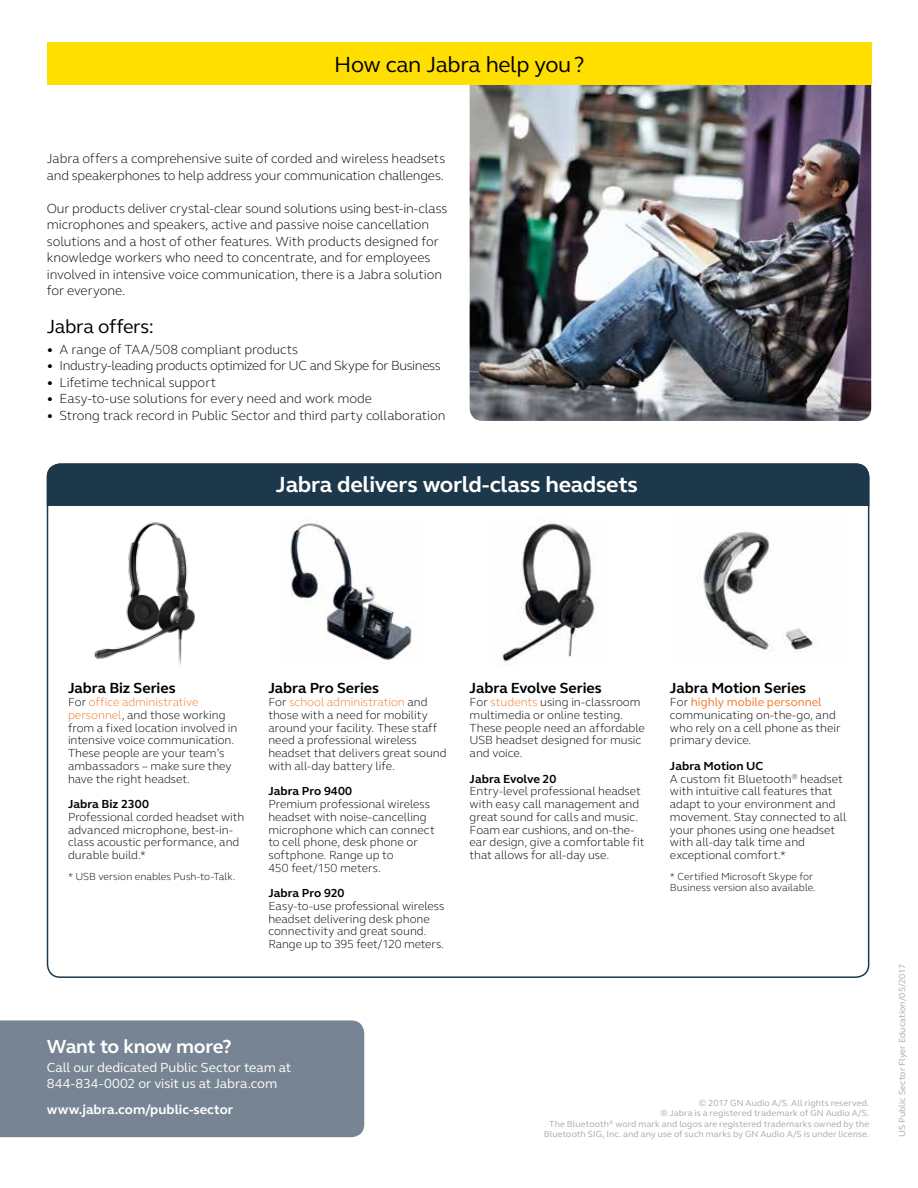
<style>
.page{position:relative;width:918px;height:1188px;background:#fff}
.page>*{position:absolute;margin:0;border:0;box-sizing:border-box;transform-origin:0 0}
.t1{font:700 22.5px "GN Elliot";letter-spacing:-.01em;color:#fff}
.t2{font:22.5px "GN Elliot";letter-spacing:-.015em;color:#000}
.t3{font:700 19.5px "GN Elliot";letter-spacing:-.015em;color:#fff}
.t4{font:19.5px "GN Elliot";letter-spacing:-.015em;color:#000}
.t5{font:700 15px "GN Elliot";letter-spacing:-.005em;color:#000}
.t6{font:300 13.5px/16.5px "GN Elliot";letter-spacing:-.005em;color:#000}
.t7{font:13.5px/16.5px "GN Elliot";letter-spacing:-.005em;color:#fff}
.t8{font:300 13.5px "GN Elliot";letter-spacing:-.025em;color:#000}
.t9{font:700 13.5px "GN Elliot";color:#fff}
.t10{font:300 12px/12.8px "GN Elliot";color:#000}
.t11{font:700 12px "GN Elliot";letter-spacing:.005em;color:#000}
.t12{font:300 10.5px/10.5px "GN Elliot";letter-spacing:.005em;color:#000}
.t13{font:9px/10.5px "GN Elliot";letter-spacing:.01em;color:#ada7a3;text-align:right}
.s1{color:#f47721}
.s2{font-weight:400;color:#f47721}
.s3{font-weight:700}
</style>
<div class="page">
<img style="left:470px;top:85px;width:401px;height:336px">
<div style="left:47px;top:43px;width:824px;height:42px;background:#ffdf00"></div>
<div style="left:0;top:1020px;width:364px;height:117px;background:#768493"></div>
<div style="left:46px;top:463px;width:824px;height:44px;background:#1e384b"></div>
<img style="left:290px;top:519px;width:122px;height:142px">
<img style="left:501px;top:523px;width:96px;height:142px">
<img style="left:703px;top:531px;width:111px;height:122px">
<img style="left:93px;top:522px;width:102px;height:144px">
<h1 class="t2" style="left:334px;top:50px;width:252px">How can Jabra help you ?</h1>
<p class="t6" style="left:47px;top:150px;width:400px">Jabra offers a comprehensive suite of corded and wireless headsets and speakerphones to help address your communication challenges.</p>
<p class="t6" style="left:47px;top:199px;width:402px">Our products deliver crystal-clear sound solutions using best-in-class microphones and speakers, active and passive noise cancellation solutions and a host of other features. With products designed for knowledge workers who need to concentrate, and for employees involved in intensive voice communication, there is a Jabra solution for everyone.</p>
<h2 class="t4" style="left:47px;top:313px;width:109px">Jabra offers:</h2>
<p class="t6" style="left:47px;top:340px;width:253px">• A range of TAA/508 compliant products</p>
<p class="t8" style="left:47px;top:357px;width:396px">• Industry-leading products optimized for UC and Skype for Business</p>
<p class="t6" style="left:47px;top:373px;width:171px">• Lifetime technical support</p>
<p class="t6" style="left:47px;top:390px;width:327px">• Easy-to-use solutions for every need and work mode</p>
<p class="t6" style="left:47px;top:406px;width:400px">• Strong track record in Public Sector and third party collaboration</p>
<h1 class="t1" style="left:276px;top:470px;width:364px">Jabra delivers world-class headsets</h1>
<p class="t5" style="left:68px;top:678px;width:109px">Jabra Biz Series</p>
<p class="t10" style="left:68px;top:695px;width:171px">For <span class="s1">office administrative personnel</span>, and those working from a fixed location involved in intensive voice communication.<br>These people are your team’s ambassadors – make sure they have the right headset.</p>
<p class="t11" style="left:68px;top:796px;width:82px">Jabra Biz 2300</p>
<p class="t10" style="left:68px;top:810px;width:178px">Professional corded headset with advanced microphone, best-in&shy;class acoustic performance, and durable build.*</p>
<p class="t12" style="left:68px;top:871px;width:169px">* USB version enables Push-to-Talk.</p>
<p class="t5" style="left:268px;top:678px;width:112px">Jabra Pro Series</p>
<p class="t10" style="left:268px;top:695px;width:180px">For <span class="s1">school administration</span> and those with a need for mobility around your facility. These staff need a professional wireless headset that delivers great sound with all-day battery life.</p>
<p class="t11" style="left:268px;top:783px;width:85px">Jabra Pro 9400</p>
<p class="t10" style="left:268px;top:797px;width:168px">Premium professional wireless headset with noise-cancelling microphone which can connect to cell phone, desk phone or softphone. Range up to<br>450 feet/150 meters.</p>
<p class="t11" style="left:268px;top:885px;width:78px">Jabra Pro 920</p>
<p class="t10" style="left:268px;top:899px;width:178px">Easy-to-use professional wireless headset delivering desk phone connectivity and great sound.<br>Range up to 395 feet/120 meters.</p>
<p class="t5" style="left:470px;top:678px;width:134px">Jabra Evolve Series</p>
<p class="t10" style="left:470px;top:695px;width:177px">For <span class="s1">students</span> using in-classroom multimedia or online testing.<br>These people need an affordable<br>USB headset designed for music and voice.</p>
<p class="t11" style="left:470px;top:770px;width:88px">Jabra Evolve 20</p>
<p class="t10" style="left:470px;top:784px;width:176px">Entry-level professional headset with easy call management and great sound for calls and music.<br>Foam ear cushions, and on-the&shy;ear design, give a comfortable fit that allows for all-day use.</p>
<p class="t5" style="left:670px;top:678px;width:138px">Jabra Motion Series</p>
<p class="t10" style="left:670px;top:695px;width:172px">For <span class="s2">highly mobile personnel </span>communicating on-the-go, and who rely on a cell phone as their primary device.</p>
<p class="t10" style="left:670px;top:759px;width:178px"><span class="s3">Jabra Motion UC<br></span>A custom fit Bluetooth<sup>®</sup> headset with intuitive call features that adapt to your environment and movement. Stay connected to all your phones using one headset with all-day talk time and exceptional comfort.*</p>
<p class="t12" style="left:670px;top:871px;width:147px">* Certified Microsoft Skype for<br>Business version also available.</p>
<h2 class="t3" style="left:47px;top:1034px;width:186px">Want to know more?</h2>
<p class="t7" style="left:47px;top:1059px;width:246px">Call our dedicated Public Sector team at<br>844-834-0002 or visit us at Jabra.com</p>
<p class="t9" style="left:47px;top:1100px;width:188px">www.jabra.com/public-sector</p>
<p class="t13" style="left:544px;top:1097px;width:327px">© 2017 GN Audio A/S. All rights reserved.<br>® Jabra is a registered trademark of GN Audio A/S.<br>The Bluetooth<sup>®</sup> word mark and logos are registered trademarks owned by the Bluetooth SIG, Inc. and any use of such marks by GN Audio A/S is under license.</p>
<p class="t13" style="left:897px;top:1137px;width:175px;rotate:-90deg">US Public Sector Flyer Education/05/2017</p>
</div>
